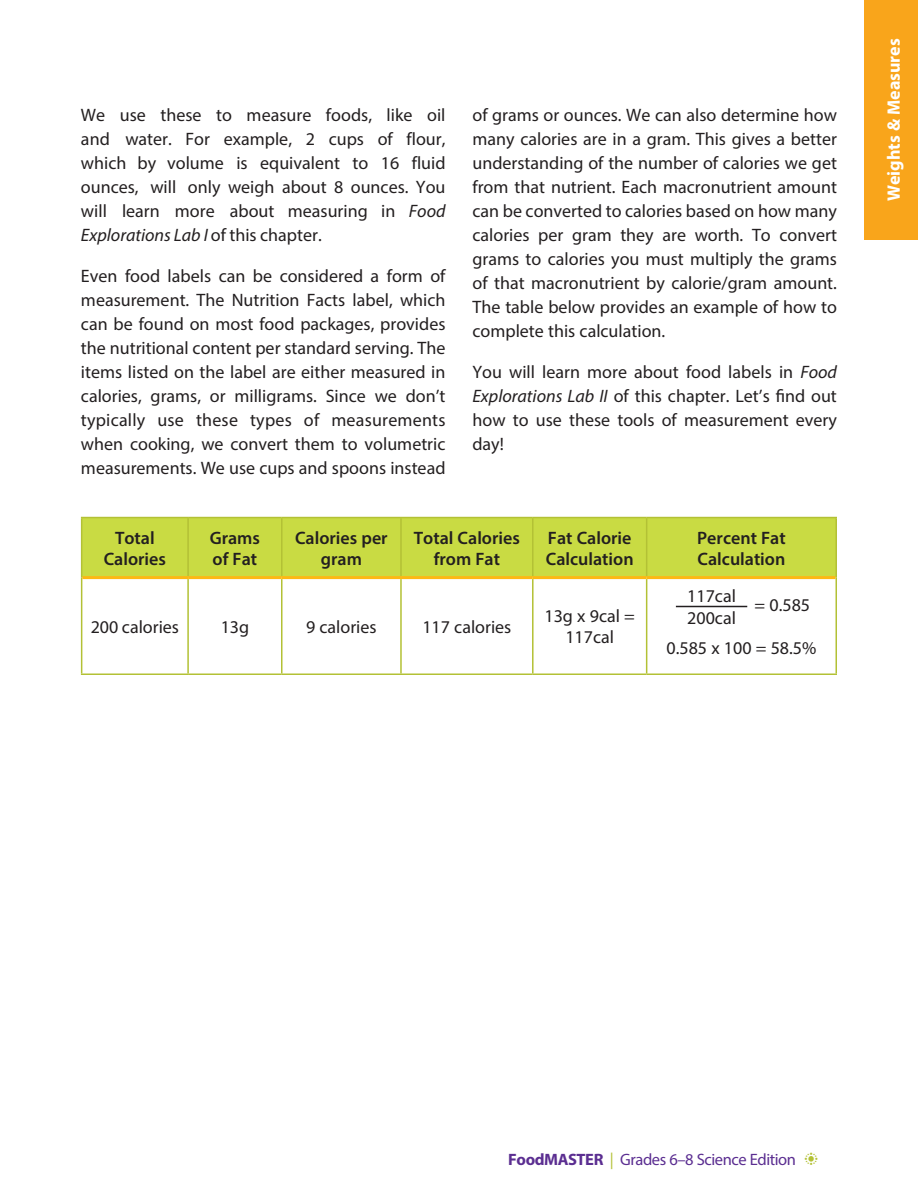
<style>
.page{position:relative;width:918px;height:1188px;background:#fff}
.page>*{position:absolute;margin:0;border:0;box-sizing:border-box;transform-origin:0 0}
.body{font:18px/24px "Myriad Pro";color:#231f20;text-align:justify}
.t1{font:600 18px/21.6px "Myriad Pro";color:#231f20;text-align:center}
.t2{font:700 18px "Myriad Pro";color:#fff}
.t3{font:16.5px "Myriad Pro";letter-spacing:-.025em;color:#5b2e91}
.s1{font-style:italic}
.s2{font-weight:700}
.s3{color:#b3c135}
.s4{font-family:"Monotype Sorts";font-size:18px;color:#b3c135}
</style>
<div class="page">
<div style="left:864px;top:0;width:54px;height:240px;background:#f9a51b"></div>
<div style="left:82px;top:518px;width:754px;height:58px;background:#c9db43"></div>
<svg style="left:82px;top:579px;width:754px;height:95px"></svg>
<hr style="left:81px;top:517px;width:107px;height:1px;background:#b3c135">
<hr style="left:81px;top:518px;width:1px;height:60px;background:#b3c135">
<hr style="left:188px;top:517px;width:94px;height:1px;background:#b3c135">
<hr style="left:187px;top:518px;width:2px;height:58px;background:#b3c135">
<hr style="left:282px;top:517px;width:119px;height:1px;background:#b3c135">
<hr style="left:281px;top:518px;width:2px;height:58px;background:#b3c135">
<hr style="left:401px;top:517px;width:132px;height:1px;background:#b3c135">
<hr style="left:400px;top:518px;width:2px;height:58px;background:#b3c135">
<hr style="left:533px;top:517px;width:114px;height:1px;background:#b3c135">
<hr style="left:532px;top:518px;width:2px;height:58px;background:#b3c135">
<hr style="left:647px;top:517px;width:190px;height:1px;background:#b3c135">
<hr style="left:646px;top:518px;width:1px;height:58px;background:#b3c135">
<hr style="left:836px;top:518px;width:1px;height:60px;background:#b3c135">
<hr style="left:81px;top:578px;width:1px;height:96px;background:#b3c135">
<hr style="left:187px;top:579px;width:2px;height:95px;background:#b3c135">
<hr style="left:281px;top:579px;width:2px;height:95px;background:#b3c135">
<hr style="left:400px;top:579px;width:2px;height:95px;background:#b3c135">
<hr style="left:532px;top:579px;width:2px;height:95px;background:#b3c135">
<hr style="left:646px;top:579px;width:1px;height:95px;background:#b3c135">
<hr style="left:836px;top:578px;width:1px;height:96px;background:#b3c135">
<hr style="left:81px;top:674px;width:107px;height:1px;background:#b3c135">
<hr style="left:188px;top:674px;width:94px;height:1px;background:#b3c135">
<hr style="left:282px;top:674px;width:119px;height:1px;background:#b3c135">
<hr style="left:401px;top:674px;width:132px;height:1px;background:#b3c135">
<hr style="left:533px;top:674px;width:114px;height:1px;background:#b3c135">
<hr style="left:647px;top:674px;width:190px;height:1px;background:#b3c135">
<hr style="left:82px;top:576px;width:106px;height:3px;background:#fcb814">
<hr style="left:188px;top:576px;width:94px;height:3px;background:#fcb814">
<hr style="left:282px;top:576px;width:119px;height:3px;background:#fcb814">
<hr style="left:401px;top:576px;width:132px;height:3px;background:#fcb814">
<hr style="left:533px;top:576px;width:114px;height:3px;background:#fcb814">
<hr style="left:647px;top:576px;width:189px;height:3px;background:#fcb814">
<hr style="left:676px;top:606px;width:71px;height:1px;background:#231f20">
<p class="body" style="left:81px;top:102px;width:366px">We use these to measure foods, like oil and water. For example, 2 cups of flour, which by volume is equivalent to 16 fluid ounces, will only weigh about 8 ounces. You will learn more about measuring in <span class="s1">Food Explorations Lab I</span> of this chapter.</p>
<p class="body" style="left:81px;top:263px;width:366px">Even food labels can be considered a form of measurement. The Nutrition Facts label, which can be found on most food packages, provides the nutritional content per standard serving. The items listed on the label are either measured in calories, grams, or milligrams. Since we don’t typically use these types of measurements when cooking, we convert them to volumetric measurements. We use cups and spoons instead</p>
<p class="body" style="left:472px;top:103px;width:366px">of grams or ounces. We can also determine how many calories are in a gram. This gives a better understanding of the number of calories we get from that nutrient. Each macronutrient amount can be converted to calories based on how many calories per gram they are worth. To convert grams to calories you must multiply the grams of that macronutrient by calorie/gram amount.<br>The table below provides an example of how to complete this calculation.</p>
<p class="body" style="left:472px;top:359px;width:366px">You will learn more about food labels in <span class="s1">Food Explorations Lab II</span> of this chapter. Let’s find out how to use these tools of measurement every day!</p>
<p class="t1" style="left:104px;top:526px;width:64px">Total<br>Calories</p>
<p class="t1" style="left:210px;top:526px;width:52px;text-align:left">Grams of Fat</p>
<p class="t1" style="left:295px;top:526px;width:94px">Calories per gram</p>
<p class="t1" style="left:414px;top:526px;width:108px">Total Calories from Fat</p>
<p class="t1" style="left:546px;top:526px;width:89px;text-align:left">Fat Calorie<br>Calculation</p>
<p class="t1" style="left:697px;top:526px;width:90px;text-align:left">Percent Fat<br>Calculation</p>
<p class="body" style="left:91px;top:614px;width:90px">200 calories</p>
<p class="body" style="left:221px;top:614px;width:30px">13g</p>
<p class="body" style="left:306px;top:614px;width:72px">9 calories</p>
<p class="body" style="left:422px;top:614px;width:91px">117 calories</p>
<p class="body" style="left:545px;top:605px;width:92px;line-height:21.6px;text-align:center">13g x 9cal =<br>117cal</p>
<p class="body" style="left:687px;top:584px;width:50px">117cal</p>
<p class="body" style="left:687px;top:606px;width:50px">200cal</p>
<p class="body" style="left:755px;top:593px;width:57px">= 0.585</p>
<p class="body" style="left:666px;top:636px;width:151px">0.585 x 100 = 58.5%</p>
<p class="t2" style="left:882px;top:201px;width:164px;rotate:-90deg">Weights &amp; Measures</p>
<p class="t3" style="left:508px;top:1149px;width:312px"><span class="s2">FoodMASTER</span> <span class="s3">|</span> Grades 6–8 Science Edition <span class="s4">b</span></p>
</div>
